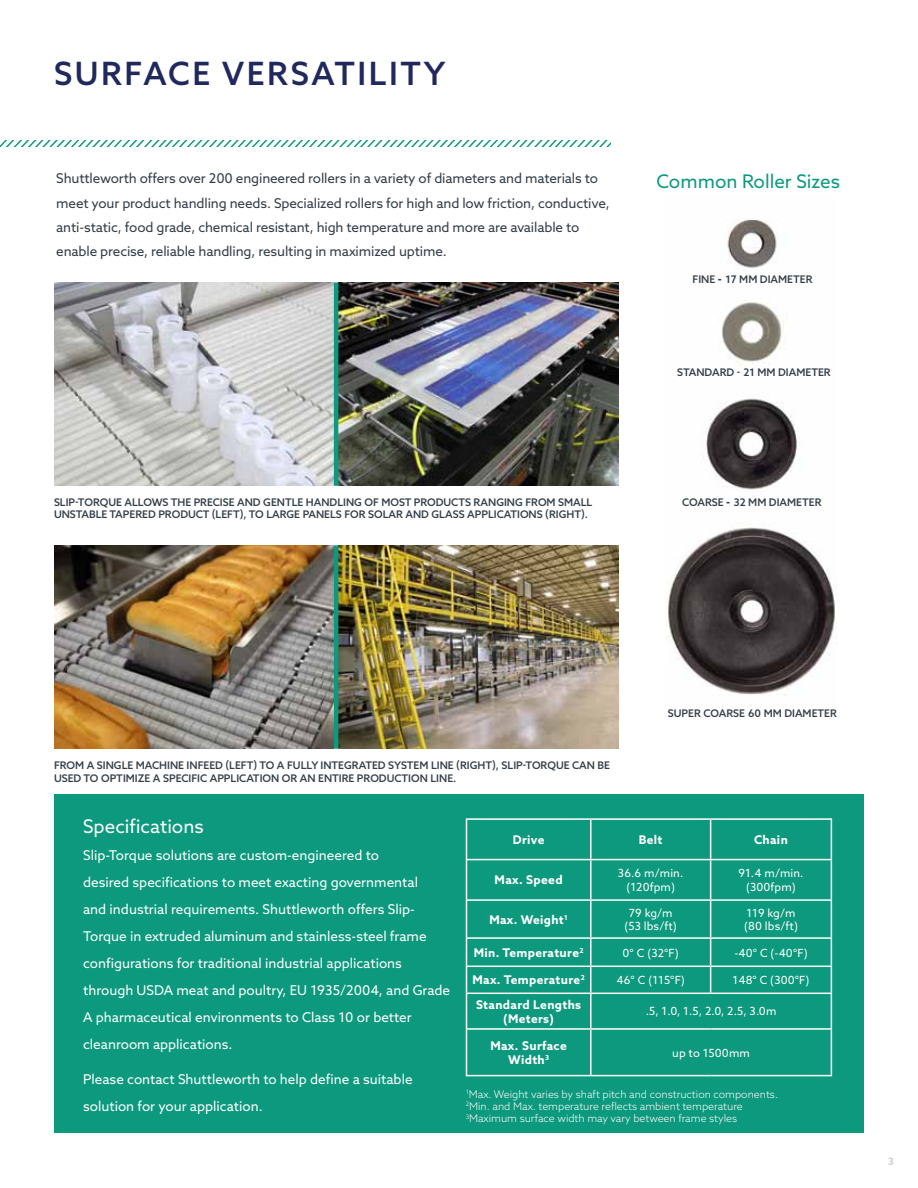
<style>
.page{position:relative;width:918px;height:1188px;background:#fff}
.page>*{position:absolute;margin:0;border:0;box-sizing:border-box;transform-origin:0 0}
.t1{font:500 32.1px "Azo Sans";letter-spacing:.08em;color:#20285c}
.t2{font:18.75px "Azo Sans";color:#0c997e}
.t3{font:18.75px "Azo Sans";color:#fff}
.t4{font:13.5px/27px "Azo Sans";color:#fff}
.t5{font:13.5px/24.3px "Azo Sans";letter-spacing:-.01em;color:#333e48}
.t6{font:700 12px/14.4px "Azo Sans";letter-spacing:.03em;color:#fff;text-align:center}
.t7{font:11.25px/13.5px "Azo Sans";letter-spacing:.01em;color:#fff;text-align:center}
.t8{font:500 10.5px "Azo Sans";color:#333e48}
.t9{font:300 10.5px/12px "Azo Sans";color:#fff}
.t10{font:700 10.2px "Azo Sans";color:#d2d0cd}
.s1{font-weight:700;font-size:12px}
</style>
<div class="page">
<div style="left:54px;top:794px;width:809px;height:338px;background:#0c997e"></div>
<img style="left:666px;top:219px;width:171px;height:477px">
<svg style="left:0;top:140px;width:610px;height:7px"></svg>
<hr style="left:590px;top:820px;width:2px;height:39px;background:#fff">
<hr style="left:710px;top:820px;width:1px;height:39px;background:#fff">
<hr style="left:466px;top:859px;width:125px;height:1px;background:#fff">
<hr style="left:591px;top:859px;width:120px;height:1px;background:#fff">
<hr style="left:590px;top:860px;width:2px;height:39px;background:#fff">
<hr style="left:711px;top:859px;width:121px;height:1px;background:#fff">
<hr style="left:710px;top:860px;width:1px;height:39px;background:#fff">
<hr style="left:466px;top:899px;width:125px;height:2px;background:#fff">
<hr style="left:591px;top:899px;width:120px;height:2px;background:#fff">
<hr style="left:590px;top:901px;width:2px;height:36px;background:#fff">
<hr style="left:711px;top:899px;width:121px;height:2px;background:#fff">
<hr style="left:710px;top:901px;width:1px;height:36px;background:#fff">
<hr style="left:466px;top:937px;width:125px;height:2px;background:#fff">
<hr style="left:591px;top:937px;width:120px;height:2px;background:#fff">
<hr style="left:590px;top:939px;width:2px;height:27px;background:#fff">
<hr style="left:711px;top:937px;width:121px;height:2px;background:#fff">
<hr style="left:466px;top:966px;width:125px;height:1px;background:#fff">
<hr style="left:591px;top:966px;width:120px;height:1px;background:#fff">
<hr style="left:590px;top:967px;width:2px;height:26px;background:#fff">
<hr style="left:711px;top:966px;width:121px;height:1px;background:#fff">
<svg style="left:710px;top:939px;width:1px;height:54px"></svg>
<hr style="left:466px;top:993px;width:125px;height:1px;background:#fff">
<hr style="left:591px;top:993px;width:120px;height:1px;background:#fff">
<hr style="left:590px;top:994px;width:2px;height:34px;background:#fff">
<hr style="left:711px;top:993px;width:121px;height:1px;background:#fff">
<hr style="left:466px;top:1028px;width:125px;height:2px;background:#fff">
<hr style="left:591px;top:1028px;width:120px;height:2px;background:#fff">
<hr style="left:590px;top:1030px;width:2px;height:45px;background:#fff">
<hr style="left:711px;top:1028px;width:121px;height:2px;background:#fff">
<hr style="left:466px;top:818px;width:125px;height:2px;background:#fff">
<hr style="left:466px;top:820px;width:1px;height:39px;background:#fff">
<hr style="left:591px;top:818px;width:120px;height:2px;background:#fff">
<hr style="left:711px;top:818px;width:121px;height:2px;background:#fff">
<hr style="left:831px;top:820px;width:1px;height:39px;background:#fff">
<hr style="left:466px;top:860px;width:1px;height:39px;background:#fff">
<hr style="left:831px;top:860px;width:1px;height:39px;background:#fff">
<hr style="left:466px;top:901px;width:1px;height:36px;background:#fff">
<hr style="left:831px;top:901px;width:1px;height:36px;background:#fff">
<svg style="left:466px;top:939px;width:1px;height:54px"></svg>
<svg style="left:831px;top:939px;width:1px;height:54px"></svg>
<hr style="left:466px;top:994px;width:1px;height:34px;background:#fff">
<hr style="left:831px;top:994px;width:1px;height:34px;background:#fff">
<hr style="left:466px;top:1030px;width:1px;height:45px;background:#fff">
<hr style="left:831px;top:1030px;width:1px;height:45px;background:#fff">
<hr style="left:466px;top:1075px;width:125px;height:1px;background:#fff">
<hr style="left:591px;top:1075px;width:120px;height:1px;background:#fff">
<hr style="left:711px;top:1075px;width:121px;height:1px;background:#fff">
<img style="left:54px;top:282px;width:280px;height:204px">
<img style="left:338px;top:282px;width:280px;height:204px">
<img style="left:54px;top:545px;width:280px;height:204px">
<img style="left:338px;top:545px;width:280px;height:204px">
<hr style="left:334px;top:282px;width:4px;height:204px;background:#0c997e">
<hr style="left:334px;top:545px;width:4px;height:204px;background:#0c997e">
<h1 class="t1" style="left:54px;top:52px;width:393px">SURFACE VERSATILITY</h1>
<p class="t5" style="left:56px;top:166px;width:555px">Shuttleworth offers over 200 engineered rollers in a variety of diameters and materials to meet your product handling needs. Specialized rollers for high and low friction, conductive, anti-static, food grade, chemical resistant, high temperature and more are available to enable precise, reliable handling, resulting in maximized uptime.</p>
<p class="t8" style="left:54px;top:495px;width:7px">SLIP</p>
<p class="t8" style="left:75px;top:495px;width:11px">-TORQUE</p>
<p class="t8" style="left:125px;top:495px;width:8px">ALLO</p>
<p class="t8" style="left:152px;top:495px;width:27px">WS THE</p>
<p class="t8" style="left:194px;top:495px;width:7px">PRECISE</p>
<p class="t8" style="left:237px;top:495px;width:9px">AND</p>
<p class="t8" style="left:263px;top:495px;width:8px">GENTLE</p>
<p class="t8" style="left:306px;top:495px;width:8px">HANDLING</p>
<p class="t8" style="left:364px;top:495px;width:34px">OF MOST</p>
<p class="t8" style="left:414px;top:495px;width:9px">PRODUCTS</p>
<p class="t8" style="left:474px;top:495px;width:8px">RANGING</p>
<p class="t8" style="left:525px;top:495px;width:56px">FROM SMALL</p>
<p class="t8" style="left:54px;top:507px;width:8px">UNSTA</p>
<p class="t8" style="left:89px;top:507px;width:28px">BLE TAPERED</p>
<p class="t8" style="left:158px;top:507px;width:9px">PRODUCT</p>
<p class="t8" style="left:212px;top:507px;width:63px">(LEFT), TO LARGE</p>
<p class="t8" style="left:303px;top:507px;width:8px">PANELS</p>
<p class="t8" style="left:344px;top:507px;width:32px">FOR SOLAR</p>
<p class="t8" style="left:406px;top:507px;width:9px">AND</p>
<p class="t8" style="left:432px;top:507px;width:8px">GLASS</p>
<p class="t8" style="left:467px;top:507px;width:8px">APPLICATIONS</p>
<p class="t8" style="left:545px;top:507px;width:12px">(RIGHT</p>
<p class="t8" style="left:581px;top:507px;width:8px">).</p>
<h2 class="t2" style="left:656px;top:169px;width:185px">Common Roller Sizes</h2>
<p class="t8" style="left:693px;top:272px;width:7px">FINE</p>
<p class="t8" style="left:718px;top:272px;width:77px"><span class="s1">-</span> 17 MM DIAMETER</p>
<p class="t8" style="left:677px;top:366px;width:15px">STANDARD</p>
<p class="t8" style="left:737px;top:366px;width:76px">- 21 MM DIAMETER</p>
<p class="t8" style="left:682px;top:495px;width:15px">COARSE</p>
<p class="t8" style="left:726px;top:495px;width:78px"><span class="s1">-</span> 32 MM DIAMETER</p>
<p class="t8" style="left:54px;top:758px;width:8px">FRO</p>
<p class="t8" style="left:75px;top:758px;width:29px">M A SINGLE</p>
<p class="t8" style="left:136px;top:758px;width:17px">MACHINE</p>
<p class="t8" style="left:187px;top:758px;width:24px">INFEED</p>
<p class="t8" style="left:225px;top:758px;width:75px">(LEFT) TO A FULLY</p>
<p class="t8" style="left:321px;top:758px;width:8px">INTEGRATED</p>
<p class="t8" style="left:388px;top:758px;width:8px">SYSTE</p>
<p class="t8" style="left:419px;top:758px;width:18px">M LINE</p>
<p class="t8" style="left:456px;top:758px;width:12px">(RIGHT</p>
<p class="t8" style="left:492px;top:758px;width:16px">), SLIP</p>
<p class="t8" style="left:523px;top:758px;width:11px">-TORQUE</p>
<p class="t8" style="left:572px;top:758px;width:9px">CAN</p>
<p class="t8" style="left:598px;top:758px;width:13px">BE</p>
<p class="t8" style="left:54px;top:771px;width:8px">USED</p>
<p class="t8" style="left:83px;top:771px;width:25px">TO OPTI</p>
<p class="t8" style="left:126px;top:771px;width:44px">MIZE A SPECI</p>
<p class="t8" style="left:191px;top:771px;width:26px">FIC APPLICATION</p>
<p class="t8" style="left:282px;top:771px;width:44px">ORANENTIRE</p>
<p class="t8" style="left:357px;top:771px;width:8px">PRODUCTION</p>
<p class="t8" style="left:431px;top:771px;width:7px">LINE</p>
<p class="t8" style="left:453px;top:771px;width:5px">.</p>
<p class="t8" style="left:668px;top:706px;width:14px">SUPER</p>
<p class="t8" style="left:703px;top:706px;width:15px">COARSE</p>
<p class="t8" style="left:748px;top:706px;width:71px">60 MM DIAMETER</p>
<h2 class="t3" style="left:83px;top:814px;width:122px">Specifications</h2>
<p class="t4" style="left:83px;top:841px;width:369px">Slip-Torque solutions are custom-engineered to<br>desired specifications to meet exacting governmental<br>and industrial requirements. Shuttleworth offers Slip-Torque in extruded aluminum and stainless-steel frame configurations for traditional industrial applications through USDA meat and poultry, EU 1935/2004, and Grade A pharmaceutical environments to Class 10 or better cleanroom applications.</p>
<p class="t4" style="left:83px;top:1066px;width:331px">Please contact Shuttleworth to help define a suitable solution for your application.</p>
<p class="t6" style="left:513px;top:832px;width:33px">Drive</p>
<p class="t6" style="left:639px;top:832px;width:25px">Belt</p>
<p class="t6" style="left:754px;top:832px;width:35px">Chain</p>
<p class="t6" style="left:495px;top:873px;width:70px">Max. Speed</p>
<p class="t7" style="left:618px;top:867px;width:67px">36.6 m/min. (120fpm)</p>
<p class="t7" style="left:738px;top:867px;width:67px">91.4 m/min. (300fpm)</p>
<p class="t6" style="left:489px;top:912px;width:80px">Max. Weight<sup>1</sup></p>
<p class="t7" style="left:624px;top:906px;width:54px">79 kg/m (53 lbs/ft)</p>
<p class="t7" style="left:744px;top:906px;width:55px;text-align:left">119 kg/m (80 lbs/ft)</p>
<p class="t6" style="left:474px;top:945px;width:111px">Min. Temperature<sup>2</sup></p>
<p class="t7" style="left:623px;top:946px;width:58px">0° C (32°F)</p>
<p class="t7" style="left:734px;top:946px;width:75px">-40° C (-40°F)</p>
<p class="t6" style="left:472px;top:973px;width:114px">Max. Temperature<sup>2</sup></p>
<p class="t7" style="left:616px;top:973px;width:70px">46° C (115°F)</p>
<p class="t7" style="left:733px;top:973px;width:78px">148° C (300°F)</p>
<p class="t6" style="left:476px;top:997px;width:107px">Standard Lengths (Meters)</p>
<p class="t7" style="left:646px;top:1005px;width:132px">.5, 1.0, 1.5, 2.0, 2.5, 3.0m</p>
<p class="t6" style="left:490px;top:1038px;width:78px">Max. Surface<br>Width<sup>3</sup></p>
<p class="t7" style="left:672px;top:1046px;width:79px">up to 1500mm</p>
<p class="t9" style="left:466px;top:1088px;width:314px"><sup>1</sup>Max. Weight varies by shaft pitch and construction components.<br><sup>2</sup>Min. and Max. temperature reflects ambient temperature</p>
<p class="t9" style="left:466px;top:1112px;width:273px"><sup>3</sup>Maximum surface width may vary between frame styles</p>
<p class="t10" style="left:888px;top:1154px;width:7px">3</p>
</div>
